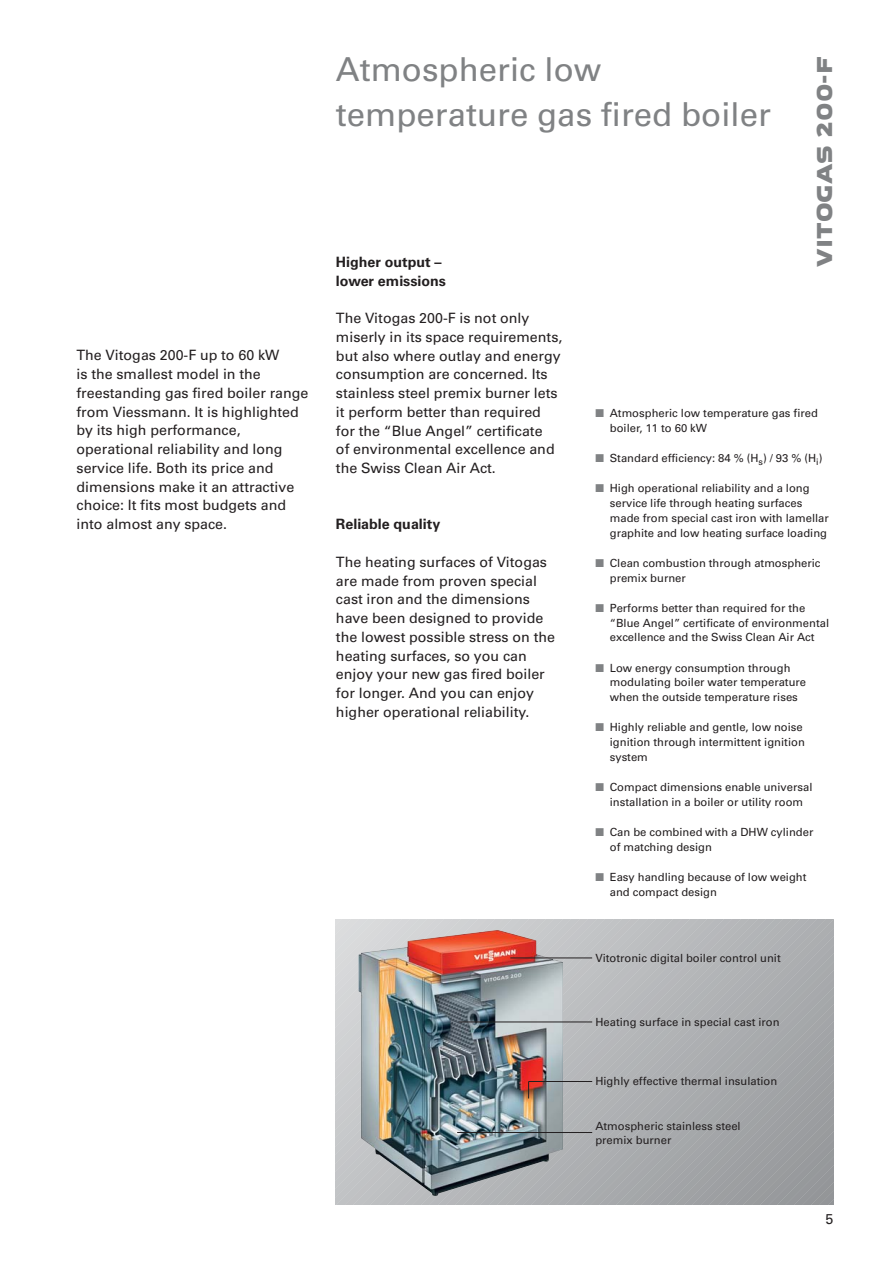
<style>
.page{position:relative;width:893px;height:1263px;background:#fff}
.page>*{position:absolute;margin:0;border:0;box-sizing:border-box;transform-origin:0 0}
.t1{font:33px/45px "Univers";color:#808284}
.t2{font:22.5px "VIESSMANN Normal";color:#808284}
.t3{font:14.25px/18.8px "Univers";color:#231f20}
.t4{font:700 14.25px/18.8px "Univers";color:#231f20}
.t5{font:11.25px/15px "Univers";color:#231f20}
.s1{color:#808284}
</style>
<div class="page">
<img style="left:336px;top:920px;width:497px;height:285px">
<p class="t3" style="left:77px;top:347px;width:233px">The Vitogas 200-F up to 60 kW<br>is the smallest model in the freestanding gas fired boiler range from Viessmann. It is highlighted by its high performance, operational reliability and long service life. Both its price and dimensions make it an attractive choice: It fits most budgets and into almost any space.</p>
<h1 class="t1" style="left:336px;top:49px;width:436px">Atmospheric low temperature gas fired boiler</h1>
<h2 class="t2" style="left:817px;top:267px;width:211px;rotate:-90deg">VITOGAS 200-F</h2>
<p class="t4" style="left:336px;top:254px;width:112px">Higher output – lower emissions</p>
<p class="t3" style="left:336px;top:310px;width:228px">The Vitogas 200-F is not only miserly in its space requirements, but also where outlay and energy consumption are concerned. Its stainless steel premix burner lets it perform better than required for the “Blue Angel” certificate<br>of environmental excellence and the Swiss Clean Air Act.</p>
<p class="t5" style="left:610px;top:406px;width:210px;text-indent:-14px"><span class="s1">■</span> Atmospheric low temperature gas fired boiler, 11 to 60 kW</p>
<p class="t5" style="left:595px;top:451px;width:229px"><span class="s1">■</span> Standard efficiency: 84 % (H<sub>s</sub>) / 93 % (H<sub>i</sub>)</p>
<p class="t5" style="left:610px;top:481px;width:221px;text-indent:-14px"><span class="s1">■</span> High operational reliability and a long service life through heating surfaces made from special cast iron with lamellar graphite and low heating surface loading</p>
<p class="t5" style="left:610px;top:556px;width:212px;text-indent:-14px"><span class="s1">■</span> Clean combustion through atmospheric premix burner</p>
<p class="t5" style="left:610px;top:601px;width:221px;text-indent:-14px"><span class="s1">■</span> Performs better than required for the “Blue Angel” certificate of environmental excellence and the Swiss Clean Air Act</p>
<p class="t5" style="left:610px;top:661px;width:198px;text-indent:-14px"><span class="s1">■</span> Low energy consumption through modulating boiler water temperature when the outside temperature rises</p>
<p class="t5" style="left:610px;top:721px;width:197px;text-indent:-14px"><span class="s1">■</span> Highly reliable and gentle, low noise ignition through intermittent ignition system</p>
<p class="t5" style="left:595px;top:781px;width:219px;text-align:center"><span class="s1">■</span> Compact dimensions enable universal installation in a boiler or utility room</p>
<p class="t5" style="left:610px;top:826px;width:205px;text-indent:-14px"><span class="s1">■</span> Can be combined with a DHW cylinder of matching design</p>
<p class="t5" style="left:610px;top:871px;width:198px;text-indent:-14px"><span class="s1">■</span> Easy handling because of low weight and compact design</p>
<p class="t4" style="left:336px;top:516px;width:106px">Reliable quality</p>
<p class="t3" style="left:336px;top:554px;width:221px">The heating surfaces of Vitogas are made from proven special cast iron and the dimensions have been designed to provide the lowest possible stress on the heating surfaces, so you can enjoy your new gas fired boiler for longer. And you can enjoy higher operational reliability.</p>
<p class="t5" style="left:595px;top:951px;width:187px">Vitotronic digital boiler control unit</p>
<p class="t5" style="left:595px;top:1015px;width:186px">Heating surface in special cast iron</p>
<p class="t5" style="left:595px;top:1075px;width:183px">Highly effective thermal insulation</p>
<p class="t5" style="left:595px;top:1120px;width:147px;line-height:13.5px">Atmospheric stainless steel premix burner</p>
<p class="t3" style="left:825px;top:1210px;width:9px">5</p>
</div>
